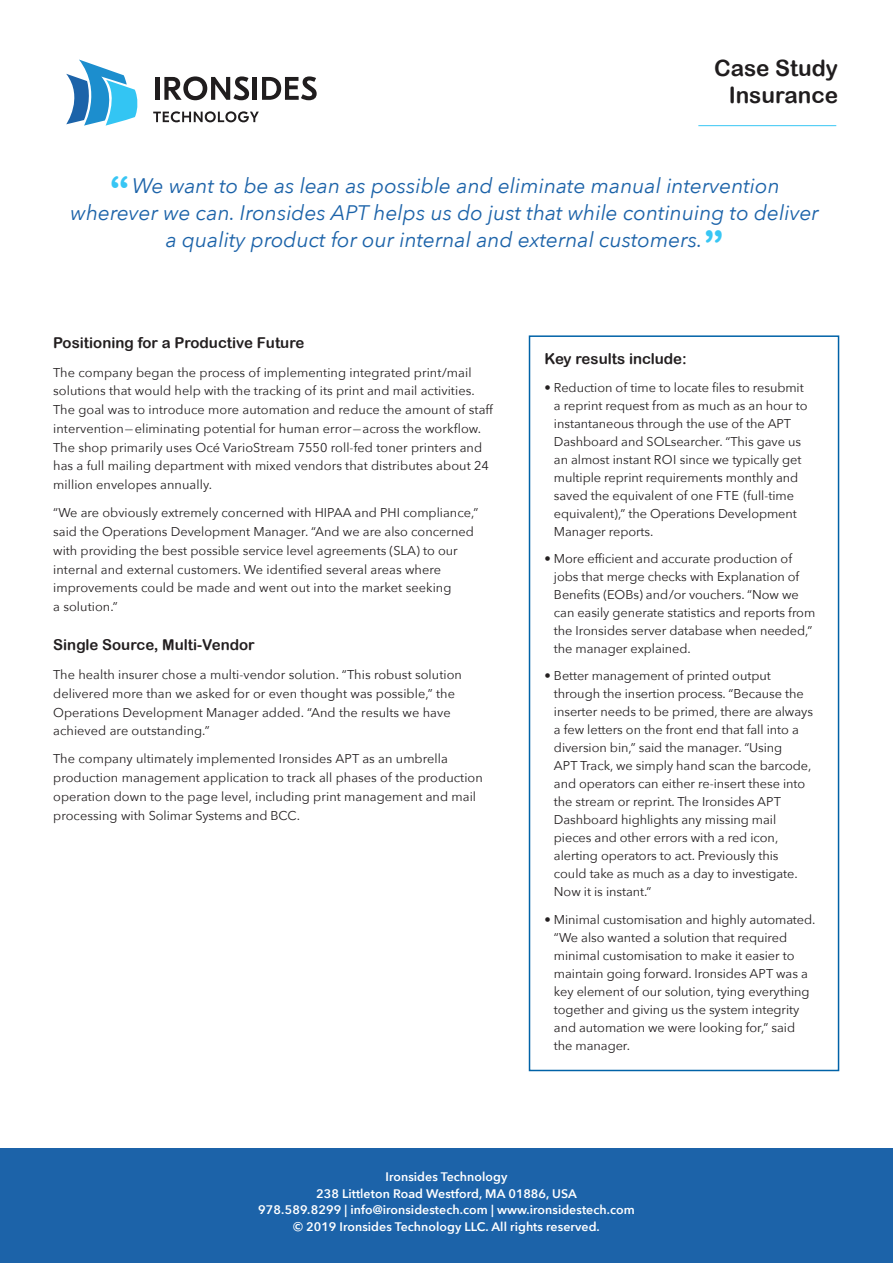
<style>
.page{position:relative;width:893px;height:1263px;background:#fff}
.page>*{position:absolute;margin:0;border:0;box-sizing:border-box;transform-origin:0 0}
.Main_Caption{font:22.5px "Arial Rounded MT Bold";color:#201d1e}
.Skew_under_caption{font:italic 21px/27px "Avenir Next";color:#1c63a9;text-align:center}
.Main_paragraph_Style{font:15px "Arial Rounded MT Bold";color:#231f20}
.Main_paragraph_Style-2{font:12.75px/18px "Avenir Next";letter-spacing:-.005em;color:#231f20}
.t1{font:600 12.3px "Avenir Next";letter-spacing:.005em;color:#fff}
.s1{font-family:"Arial Rounded MT Bold";font-style:normal;font-size:42px;color:#38c6f4}
</style>
<div class="page">
<hr style="left:698px;top:125px;width:138px;height:1px;background:#38c6f4">
<hr style="left:155px;top:77px;width:4px;height:23px;background:#201d1e">
<svg style="left:164px;top:76px;width:85px;height:24px"></svg>
<hr style="left:253px;top:77px;width:4px;height:23px;background:#201d1e">
<svg style="left:262px;top:76px;width:55px;height:24px"></svg>
<svg style="left:153px;top:111px;width:106px;height:11px"></svg>
<svg style="left:66px;top:60px;width:72px;height:66px"></svg>
<div style="left:0;top:1148px;width:893px;height:115px;background:#1c63a9"></div>
<div style="left:529px;top:335px;width:310px;height:736px;border:2px solid #0062a7"></div>
<p class="Main_Caption" style="left:714px;top:55px;width:126px">Case Study</p>
<p class="Main_Caption" style="left:729px;top:82px;width:111px">Insurance</p>
<p class="Skew_under_caption" style="left:71px;top:171px;width:750px"><span class="s1">“</span>We want to be as lean as possible and eliminate manual intervention wherever we can. Ironsides APT helps us do just that while continuing to deliver a quality product for our internal and external customers.<span class="s1">”</span></p>
<p class="Main_paragraph_Style" style="left:53px;top:334px;width:253px">Positioning for a Productive Future</p>
<p class="Main_paragraph_Style-2" style="left:53px;top:362px;width:441px;line-height:18.8px">The company began the process of implementing integrated print/mail solutions that would help with the tracking of its print and mail activities.<br>The goal was to introduce more automation and reduce the amount of staff intervention—eliminating potential for human error—across the workflow.<br>The shop primarily uses Océ VarioStream 7550 roll-fed toner printers and has a full mailing department with mixed vendors that distributes about 24 million envelopes annually.</p>
<p class="Main_paragraph_Style-2" style="left:53px;top:503px;width:427px;line-height:18.8px">“We are obviously extremely concerned with HIPAA and PHI compliance,” said the Operations Development Manager. “And we are also concerned with providing the best possible service level agreements (SLA) to our internal and external customers. We identified several areas where improvements could be made and went out into the market seeking<br>a solution.”</p>
<p class="Main_paragraph_Style" style="left:53px;top:636px;width:203px">Single Source, Multi-Vendor</p>
<p class="Main_paragraph_Style-2" style="left:53px;top:665px;width:410px;line-height:18.8px">The health insurer chose a multi-vendor solution. “This robust solution delivered more than we asked for or even thought was possible,” the Operations Development Manager added. “And the results we have achieved are outstanding.”</p>
<p class="Main_paragraph_Style-2" style="left:53px;top:749px;width:431px;line-height:18.8px">The company ultimately implemented Ironsides APT as an umbrella production management application to track all phases of the production operation down to the page level, including print management and mail processing with Solimar Systems and BCC.</p>
<p class="Main_paragraph_Style" style="left:544px;top:350px;width:144px">Key results include:</p>
<p class="Main_paragraph_Style-2" style="left:554px;top:378px;width:255px;text-indent:-9px">• Reduction of time to locate files to resubmit a reprint request from as much as an hour to instantaneous through the use of the APT Dashboard and SOLsearcher. “This gave us an almost instant ROI since we typically get multiple reprint requirements monthly and saved the equivalent of one FTE (full-time equivalent),” the Operations Development Manager reports.</p>
<p class="Main_paragraph_Style-2" style="left:554px;top:549px;width:263px;text-indent:-9px">• More efficient and accurate production of jobs that merge checks with Explanation of Benefits (EOBs) and/or vouchers. “Now we can easily generate statistics and reports from the Ironsides server database when needed,” the manager explained.</p>
<p class="Main_paragraph_Style-2" style="left:554px;top:666px;width:261px;text-indent:-9px">• Better management of printed output through the insertion process. “Because the inserter needs to be primed, there are always a few letters on the front end that fall into a diversion bin,” said the manager. “Using<br>APT Track, we simply hand scan the barcode, and operators can either re-insert these into the stream or reprint. The Ironsides APT Dashboard highlights any missing mail pieces and other errors with a red icon, alerting operators to act. Previously this could take as much as a day to investigate.<br>Now it is instant.”</p>
<p class="Main_paragraph_Style-2" style="left:554px;top:910px;width:263px;text-indent:-9px">• Minimal customisation and highly automated. “We also wanted a solution that required minimal customisation to make it easier to maintain going forward. Ironsides APT was a key element of our solution, tying everything together and giving us the system integrity and automation we were looking for,” said the manager.</p>
<p class="t1" style="left:386px;top:1166px;width:123px">Ironsides Technology</p>
<p class="t1" style="left:316px;top:1183px;width:262px">238 Littleton Road Westford, MA 01886, USA</p>
<p class="t1" style="left:258px;top:1199px;width:378px">978.589.8299 | info@ironsidestech.com | www.ironsidestech.com</p>
<p class="t1" style="left:293px;top:1216px;width:308px">© 2019 Ironsides Technology LLC. All rights reserved.</p>
</div>
